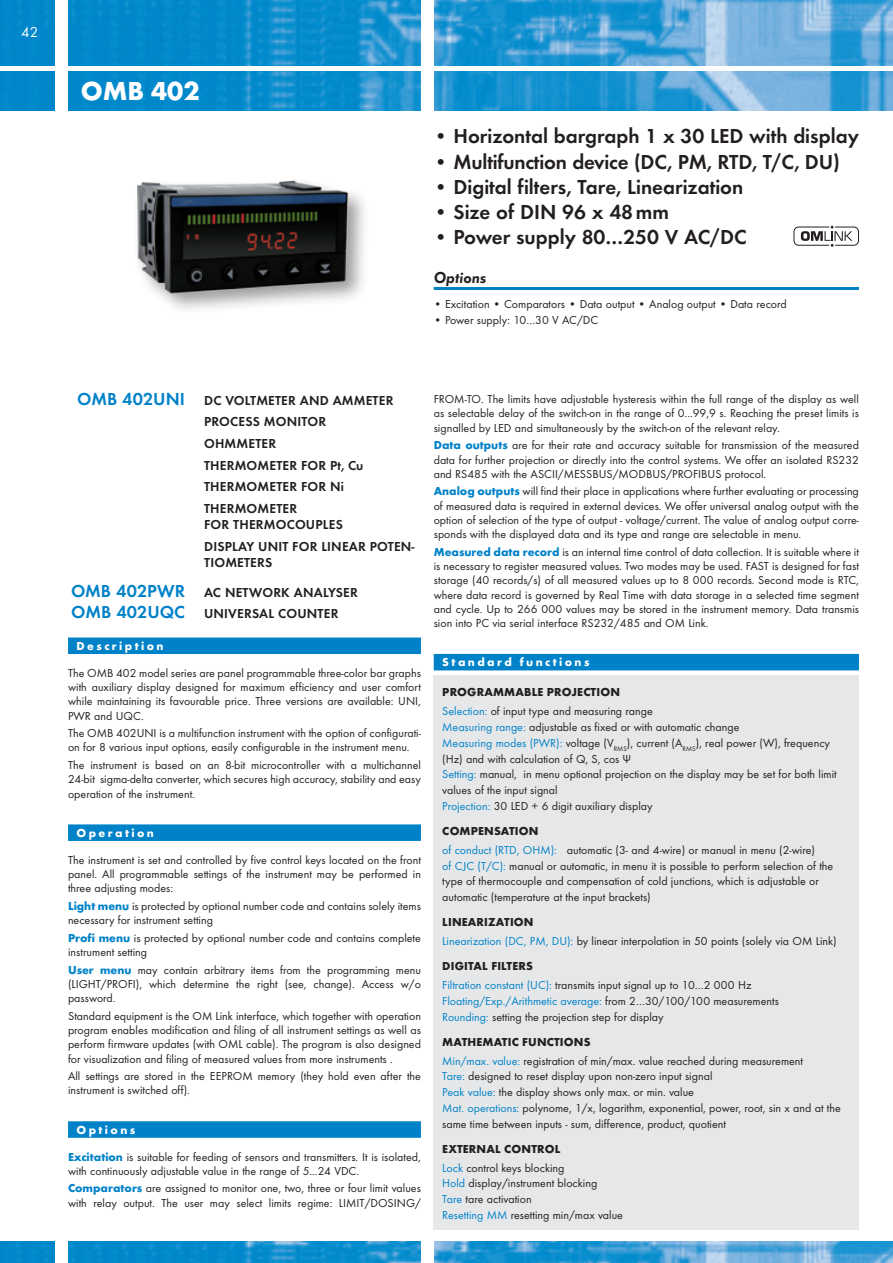
<style>
.page{position:relative;width:893px;height:1263px;background:#fff}
.page>*{position:absolute;margin:0;border:0;box-sizing:border-box;transform-origin:0 0}
.t1{font:700 27px "Futura TOT";color:#fff}
.t2{font:600 21px "Futura TOT";color:#231f20}
.t3{font:16.5px "Futura TOT Demi Obli";color:#231f20}
.t4{font:15px "Futura TOT";color:#fff}
.Přehled_typů{font:600 13.5px/16.2px "Futura TOT";letter-spacing:.015em;color:#231f20}
.Odstavcový_text{font:12px/14.2px "Futura TOT";color:#231f20}
.Odstavcový_text_bez{font:12px/14.2px "Futura TOT";color:#231f20;text-align:justify}
.Hlavičky_v_pruzích{font:700 12px "Futura TOT";letter-spacing:.2em;color:#fff}
.s1{font-size:18px;color:#0082c8}
.s2{font-weight:700;color:#0082c8}
.s3{font-weight:700}
.s4{color:#0082c8}
</style>
<div class="page">
<img style="left:0;top:0;width:893px;height:110px">
<div style="left:55px;top:0;width:13px;height:117px;background:#fff"></div>
<hr style="left:0;top:66px;width:893px;height:4px;background:#fff">
<img style="left:0;top:1242px;width:893px;height:21px">
<div style="left:55px;top:1237px;width:13px;height:26px;background:#fff"></div>
<div style="left:421px;top:0;width:13px;height:117px;background:#fff"></div>
<div style="left:421px;top:1235px;width:13px;height:28px;background:#fff"></div>
<div style="left:434px;top:675px;width:425px;height:555px;background:#e6e7e9"></div>
<hr style="left:434px;top:287px;width:425px;height:3px;background:#0082c8">
<div style="left:434px;top:654px;width:425px;height:16px;background:#0082c8"></div>
<div style="left:68px;top:637px;width:353px;height:17px;background:#0082c8"></div>
<div style="left:68px;top:824px;width:353px;height:17px;background:#0082c8"></div>
<div style="left:68px;top:1121px;width:353px;height:17px;background:#0082c8"></div>
<svg style="left:793px;top:226px;width:66px;height:21px"></svg>
<img style="left:137px;top:180px;width:228px;height:129px">
<p class="t4" style="left:21px;top:23px;width:19px">42</p>
<p class="t1" style="left:81px;top:74px;width:120px">OMB 402</p>
<p class="t2" style="left:434px;top:124px;width:427px">• Horizontal bargraph 1 x 30 LED with display</p>
<p class="t2" style="left:434px;top:149px;width:407px">• Multifunction device (DC, PM, RTD, T/C, DU)</p>
<p class="t2" style="left:434px;top:174px;width:311px">• Digital filters, Tare, Linearization</p>
<p class="t2" style="left:434px;top:199px;width:237px">• Size of DIN 96 x 48mm</p>
<p class="t2" style="left:434px;top:224px;width:315px">• Power supply 80…250 V AC/DC</p>
<p class="t3" style="left:434px;top:267px;width:54px">Options</p>
<p class="Odstavcový_text" style="left:434px;top:297px;width:355px">• Excitation • Comparators • Data output • Analog output • Data record</p>
<p class="Odstavcový_text" style="left:434px;top:313px;width:166px">• Power supply: 10…30 V AC/DC</p>
<p class="Přehled_typů" style="left:77px;top:392px;width:318px"><span class="s1">OMB 402UNI</span> DC VOLTMETER AND AMMETER</p>
<p class="Přehled_typů" style="left:204px;top:414px;width:124px">PROCESS MONITOR</p>
<p class="Přehled_typů" style="left:204px;top:435px;width:74px">OHMMETER</p>
<p class="Přehled_typů" style="left:204px;top:457px;width:161px">THERMOMETER FOR Pt, Cu</p>
<p class="Přehled_typů" style="left:204px;top:478px;width:141px">THERMOMETER FOR Ni</p>
<p class="Přehled_typů" style="left:204px;top:500px;width:140px">THERMOMETER<br>FOR THERMOCOUPLES</p>
<p class="Přehled_typů" style="left:204px;top:538px;width:212px">DISPLAY UNIT FOR LINEAR POTEN-<br>TIOMETERS</p>
<p class="Přehled_typů" style="left:71px;top:584px;width:288px"><span class="s1">OMB 402PWR</span> AC NETWORK ANALYSER</p>
<p class="Přehled_typů" style="left:71px;top:606px;width:269px"><span class="s1">OMB 402UQC</span> UNIVERSAL COUNTER</p>
<p class="Hlavičky_v_pruzích" style="left:77px;top:638px;width:89px">Description</p>
<p class="Odstavcový_text_bez" style="left:68px;top:666px;width:354px">The OMB 402 model series are panel programmable three-color bar graphs with auxiliary display designed for maximum efficiency and user comfort while maintaining its favourable price. Three versions are available: UNI, PWR and UQC.</p>
<p class="Odstavcový_text_bez" style="left:68px;top:726px;width:354px">The OMB 402UNI is a multifunction instrument with the option of configurati&shy;on for 8 various input options, easily configurable in the instrument menu.</p>
<p class="Odstavcový_text_bez" style="left:68px;top:758px;width:354px">The instrument is based on an 8-bit microcontroller with a multichannel 24-bit sigma-delta converter, which secures high accuracy, stability and easy operation of the instrument.</p>
<p class="Hlavičky_v_pruzích" style="left:77px;top:825px;width:79px">Operation</p>
<p class="Odstavcový_text_bez" style="left:68px;top:852px;width:354px">The instrument is set and controlled by five control keys located on the front panel. All programmable settings of the instrument may be performed in three adjusting modes:</p>
<p class="Odstavcový_text" style="left:68px;top:899px;width:354px"><span class="s2">Light menu</span> is protected by optional number code and contains solely items necessary for instrument setting</p>
<p class="Odstavcový_text" style="left:68px;top:930px;width:354px"><span class="s2">Profi menu</span> is protected by optional number code and contains complete instrument setting</p>
<p class="Odstavcový_text" style="left:68px;top:962px;width:354px;text-align:justify"><span class="s2">User menu</span> may contain arbitrary items from the programming menu (LIGHT/PROFI), which determine the right (see, change). Access w/o password.</p>
<p class="Odstavcový_text_bez" style="left:68px;top:1008px;width:354px">Standard equipment is the OM Link interface, which together with operation program enables modification and filing of all instrument settings as well as perform firmware updates (with OML cable). The program is also designed for visualization and filing of measured values from more instruments .</p>
<p class="Odstavcový_text_bez" style="left:68px;top:1069px;width:354px">All settings are stored in the EEPROM memory (they hold even after the instrument is switched off).</p>
<p class="Hlavičky_v_pruzích" style="left:77px;top:1122px;width:60px">Options</p>
<p class="Odstavcový_text" style="left:68px;top:1149px;width:354px"><span class="s2">Excitation</span> is suitable for feeding of sensors and transmitters. It is isolated, with continuously adjustable value in the range of 5...24 VDC.</p>
<p class="Odstavcový_text" style="left:68px;top:1181px;width:354px"><span class="s2">Comparators</span> are assigned to monitor one, two, three or four limit values with relay output. The user may select limits regime: LIMIT/DOSING/</p>
<p class="Odstavcový_text" style="left:434px;top:392px;width:427px;text-align:justify">FROM-TO. The limits have adjustable hysteresis within the full range of the display as well as selectable delay of the switch-on in the range of 0...99,9 s. Reaching the preset limits is signalled by LED and simultaneously by the switch-on of the relevant relay.</p>
<p class="Odstavcový_text" style="left:434px;top:438px;width:427px;text-align:justify"><span class="s2">Data outputs</span> are for their rate and accuracy suitable for transmission of the measured data for further projection or directly into the control systems. We offer an isolated RS232 and RS485 with the ASCII/MESSBUS/MODBUS/PROFIBUS protocol.</p>
<p class="Odstavcový_text" style="left:434px;top:484px;width:427px;text-align:justify"><span class="s2">Analog outputs</span> will find their place in applications where further evaluating or processing of measured data is required in external devices. We offer universal analog output with the option of selection of the type of output - voltage/current. The value of analog output corre&shy;sponds with the displayed data and its type and range are selectable in menu.</p>
<p class="Odstavcový_text" style="left:434px;top:545px;width:427px;text-align:justify"><span class="s2">Measured data record</span> is an internal time control of data collection. It is suitable where it is necessary to register measured values. Two modes may be used. FAST is designed for fast storage (40 records/s) of all measured values up to 8 000 records. Second mode is RTC, where data record is governed by Real Time with data storage in a selected time segment and cycle. Up to 266 000 values may be stored in the instrument memory. Data transmis sion into PC via serial interface RS232/485 and OM Link.</p>
<p class="Hlavičky_v_pruzích" style="left:442px;top:655px;width:149px">Standard functions</p>
<p class="Odstavcový_text" style="left:442px;top:682px;width:212px;line-height:19.2px"><span class="s3">PROGRAMMABLE PROJECTION<br></span><span class="s4">Selection:</span> of input type and measuring range</p>
<p class="Odstavcový_text" style="left:442px;top:719px;width:396px;line-height:15.8px"><span class="s4">Measuring range:</span> adjustable as fixed or with automatic change<br><span class="s4">Measuring modes (PWR):</span> voltage (V<sub>RMS</sub>), current (A<sub>RMS</sub>), real power (W), frequency (Hz) and with calculation of Q, S, cos Ω<br><span class="s4">Setting:</span> manual, in menu optional projection on the display may be set for both limit values of the input signal<br><span class="s4">Projection:</span> 30 LED + 6 digit auxiliary display</p>
<p class="Odstavcový_text" style="left:442px;top:821px;width:374px;line-height:19.2px"><span class="s3">COMPENSATION<br></span><span class="s4">of conduct (RTD, OHM):</span> automatic (3- and 4-wire) or manual in menu (2-wire)</p>
<p class="Odstavcový_text" style="left:442px;top:858px;width:393px;line-height:15.8px"><span class="s4">of CJC (T/C):</span> manual or automatic, in menu it is possible to perform selection of the type of thermocouple and compensation of cold junctions, which is adjustable or automatic (temperature at the input brackets)</p>
<p class="Odstavcový_text" style="left:442px;top:912px;width:396px;line-height:19.2px"><span class="s3">LINEARIZATION<br></span><span class="s4">Linearization (DC, PM, DU):</span> by linear interpolation in 50 points (solely via OM Link)</p>
<p class="Odstavcový_text" style="left:442px;top:956px;width:311px;line-height:19.2px"><span class="s3">DIGITAL FILTERS<br></span><span class="s4">Filtration constant (UC):</span> transmits input signal up to 10…2 000 Hz</p>
<p class="Odstavcový_text" style="left:442px;top:993px;width:338px;line-height:15.8px"><span class="s4">Floating/Exp./Arithmetic average:</span> from 2…30/100/100 measurements<br><span class="s4">Rounding:</span> setting the projection step for display</p>
<p class="Odstavcový_text" style="left:442px;top:1032px;width:362px;line-height:19.2px"><span class="s3">MATHEMATIC FUNCTIONS<br></span><span class="s4">Min/max. value:</span> registration of min/max. value reached during measurement</p>
<p class="Odstavcový_text" style="left:442px;top:1068px;width:400px;line-height:15.8px"><span class="s4">Tare:</span> designed to reset display upon non-zero input signal<br><span class="s4">Peak value:</span> the display shows only max. or min. value<br><span class="s4">Mat. operations:</span> polynome, 1/x, logarithm, exponential, power, root, sin x and at the same time between inputs - sum, difference, product, quotient</p>
<p class="Odstavcový_text" style="left:442px;top:1139px;width:124px;line-height:19.2px"><span class="s3">EXTERNAL CONTROL<br></span><span class="s4">Lock</span> control keys blocking</p>
<p class="Odstavcový_text" style="left:442px;top:1175px;width:182px;line-height:15.8px"><span class="s4">Hold</span> display/instrument blocking<br><span class="s4">Tare</span> tare activation<br><span class="s4">Resetting MM</span> resetting min/max value</p>
</div>
